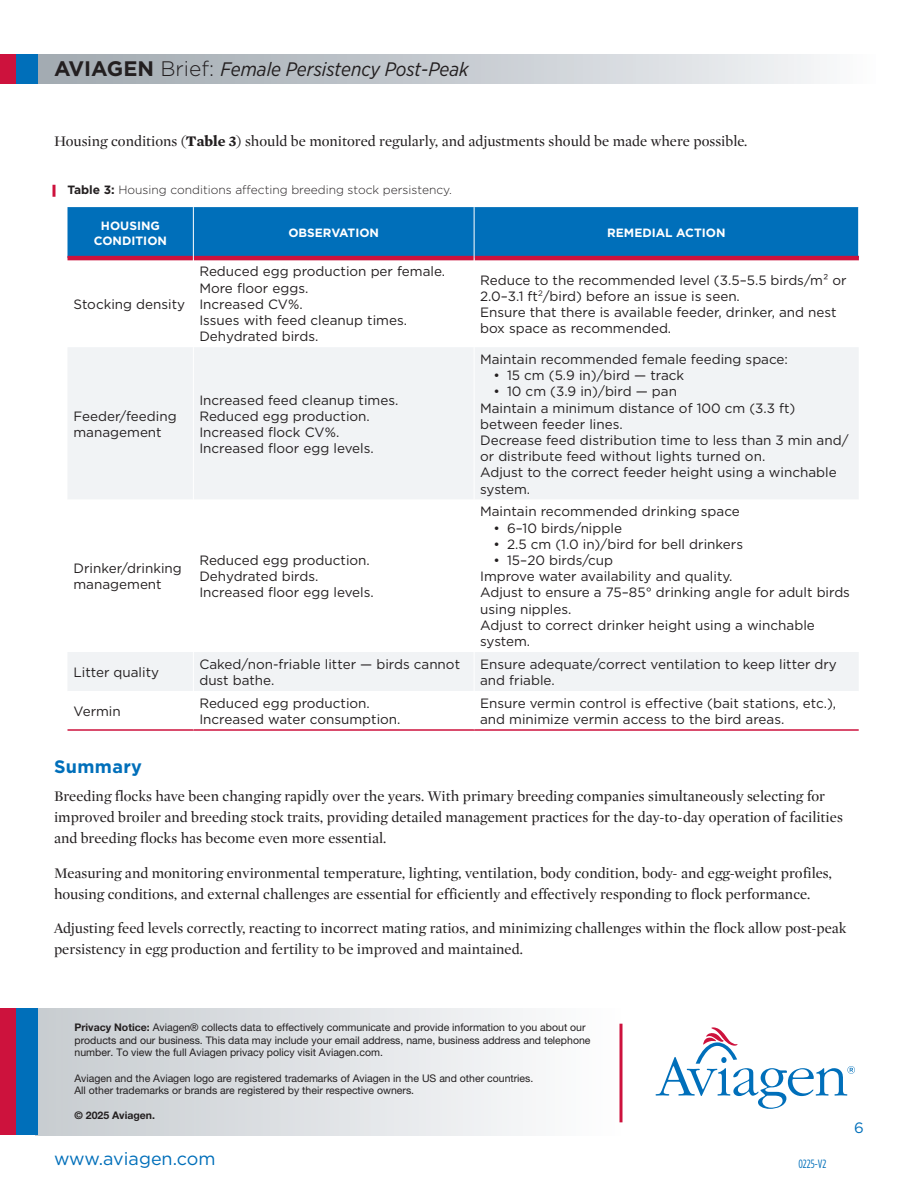
<style>
.page{position:relative;width:918px;height:1188px;background:#fff}
.page>*{position:absolute;margin:0;border:0;box-sizing:border-box;transform-origin:0 0}
.t1{font:italic 19.5px "Gotham Narrow";color:#231f20}
.t2{font:18px "Gotham";color:#006fba}
.t3{font:700 18px "Gotham";letter-spacing:.02em;color:#006fba}
.t4{font:15px/21px "Mercury Display Roman";color:#231f20}
.t5{font:15px "Gotham";color:#006fba}
.t6{font:13.5px/16.2px "Gotham";color:#231f20}
.t7{font:300 12px "Gotham";color:#231f20}
.t8{font:700 12px/14.4px "Gotham";color:#fff;text-align:center}
.t9{font:12px "Gotham Condensed";color:#006fba}
.t10{font:10.5px/12.6px "Helvetica Neue LT Pro";color:#231f20}
.t11{font:700 10.5px "Helvetica Neue LT Pro";color:#231f20}
.s1{font-family:"Gotham";font-weight:700;font-style:normal;font-size:21px}
.s2{font-family:"Gotham";font-weight:300;font-style:normal;font-size:21px}
.s3{font-family:"Mercury Text G4";font-weight:700}
.s4{font-weight:700}
</style>
<div class="page">
<div style="left:37px;top:54px;width:839px;height:30px;background:linear-gradient(to right,#9da6ad,#f6f7f9)"></div>
<div style="left:0;top:54px;width:16px;height:30px;background:#cd123d"></div>
<div style="left:16px;top:54px;width:22px;height:30px;background:#006fba"></div>
<svg style="left:52px;top:185px;width:4px;height:12px"></svg>
<div style="left:68px;top:207px;width:790px;height:49px;background:#006fba"></div>
<div style="left:68px;top:347px;width:791px;height:152px;background:#f1f3f5"></div>
<div style="left:68px;top:652px;width:791px;height:39px;background:#f1f3f5"></div>
<hr style="left:68px;top:256px;width:125px;height:4px;background:#cd123d">
<hr style="left:194px;top:256px;width:280px;height:4px;background:#cd123d">
<hr style="left:474px;top:256px;width:385px;height:4px;background:#cd123d">
<hr style="left:68px;top:729px;width:125px;height:2px;background:#cd123d">
<hr style="left:193px;top:729px;width:281px;height:2px;background:#cd123d">
<hr style="left:474px;top:729px;width:385px;height:2px;background:#cd123d">
<hr style="left:193px;top:207px;width:1px;height:51px;background:#fff">
<hr style="left:474px;top:207px;width:1px;height:51px;background:#fff">
<hr style="left:474px;top:258px;width:1px;height:89px;background:#fff">
<hr style="left:193px;top:347px;width:1px;height:153px;background:#fff">
<hr style="left:474px;top:347px;width:1px;height:153px;background:#fff">
<hr style="left:193px;top:652px;width:1px;height:39px;background:#fff">
<hr style="left:474px;top:652px;width:1px;height:39px;background:#fff">
<div style="left:35px;top:1009px;width:586px;height:126px;background:linear-gradient(to right,#c6ccd0,#fdfcfd)"></div>
<hr style="left:620px;top:1024px;width:2px;height:98px;background:#cd123d">
<svg style="left:656px;top:1027px;width:199px;height:82px"></svg>
<div style="left:0;top:1009px;width:16px;height:126px;background:#cd123d"></div>
<div style="left:16px;top:1009px;width:22px;height:126px;background:#006fba"></div>
<h1 class="t1" style="left:54px;top:57px;width:416px"><span class="s1">AVIAGEN</span> <span class="s2">Brief:</span> Female Persistency Post-Peak</h1>
<p class="t4" style="left:54px;top:130px;width:695px">Housing conditions (<span class="s3">Table 3</span>) should be monitored regularly, and adjustments should be made where possible.</p>
<p class="t7" style="left:68px;top:183px;width:386px"><span class="s4">Table 3:</span> Housing conditions affecting breeding stock persistency.</p>
<p class="t8" style="left:94px;top:219px;width:75px">HOUSING<br>CONDITION</p>
<p class="t8" style="left:288px;top:226px;width:92px">OBSERVATION</p>
<p class="t8" style="left:607px;top:226px;width:120px">REMEDIAL ACTION</p>
<p class="t6" style="left:74px;top:296px;width:113px">Stocking density</p>
<p class="t6" style="left:74px;top:408px;width:105px">Feeder/feeding management</p>
<p class="t6" style="left:199px;top:263px;width:247px">Reduced egg production per female.<br>More floor eggs.<br>Increased CV%.<br>Issues with feed cleanup times.<br>Dehydrated birds.</p>
<p class="t6" style="left:480px;top:271px;width:368px">Reduce to the recommended level (3.5–5.5 birds/m² or 2.0–3.1 ft<sup>2</sup>/bird) before an issue is seen.<br>Ensure that there is available feeder, drinker, and nest box space as recommended.</p>
<p class="t6" style="left:199px;top:391px;width:201px">Increased feed cleanup times.<br>Reduced egg production.<br>Increased flock CV%.<br>Increased floor egg levels.</p>
<p class="t6" style="left:480px;top:351px;width:309px">Maintain recommended female feeding space:</p>
<p class="t6" style="left:494px;top:367px;width:192px">• 15 cm (5.9 in)/bird — track</p>
<p class="t6" style="left:480px;top:383px;width:370px;text-indent:14px">• 10 cm (3.9 in)/bird — pan<br>Maintain a minimum distance of 100 cm (3.3 ft) between feeder lines.<br>Decrease feed distribution time to less than 3 min and/ or distribute feed without lights turned on.<br>Adjust to the correct feeder height using a winchable system.</p>
<p class="t6" style="left:74px;top:560px;width:110px">Drinker/drinking management</p>
<p class="t6" style="left:199px;top:552px;width:176px">Reduced egg production.<br>Dehydrated birds.<br>Increased floor egg levels.</p>
<p class="t6" style="left:480px;top:503px;width:261px">Maintain recommended drinking space</p>
<p class="t6" style="left:494px;top:519px;width:130px">• 6–10 birds/nipple</p>
<p class="t6" style="left:494px;top:536px;width:251px">• 2.5 cm (1.0 in)/bird for bell drinkers</p>
<p class="t6" style="left:480px;top:552px;width:371px;text-indent:14px">• 15–20 birds/cup<br>Improve water availability and quality.<br>Adjust to ensure a 75–85° drinking angle for adult birds using nipples.<br>Adjust to correct drinker height using a winchable system.</p>
<p class="t6" style="left:74px;top:664px;width:87px">Litter quality</p>
<p class="t6" style="left:199px;top:656px;width:262px">Caked/non-friable litter — birds cannot dust bathe.</p>
<p class="t6" style="left:480px;top:656px;width:358px">Ensure adequate/correct ventilation to keep litter dry and friable.</p>
<p class="t6" style="left:74px;top:703px;width:49px">Vermin</p>
<p class="t6" style="left:199px;top:695px;width:203px">Reduced egg production.<br>Increased water consumption.</p>
<p class="t6" style="left:480px;top:695px;width:358px">Ensure vermin control is effective (bait stations, etc.), and minimize vermin access to the bird areas.</p>
<h2 class="t3" style="left:54px;top:755px;width:90px">Summary</h2>
<p class="t4" style="left:54px;top:786px;width:790px">Breeding flocks have been changing rapidly over the years. With primary breeding companies simultaneously selecting for improved broiler and breeding stock traits, providing detailed management practices for the day-to-day operation of facilities and breeding flocks has become even more essential.</p>
<p class="t4" style="left:54px;top:862px;width:780px">Measuring and monitoring environmental temperature, lighting, ventilation, body condition, body- and egg-weight profiles, housing conditions, and external challenges are essential for efficiently and effectively responding to flock performance.</p>
<p class="t4" style="left:54px;top:918px;width:794px">Adjusting feed levels correctly, reacting to incorrect mating ratios, and minimizing challenges within the flock allow post-peak persistency in egg production and fertility to be improved and maintained.</p>
<p class="t10" style="left:75px;top:1021px;width:518px"><span class="s4">Privacy Notice:</span> Aviagen® collects data to effectively communicate and provide information to you about our products and our business. This data may include your email address, name, business address and telephone number. To view the full Aviagen privacy policy visit Aviagen.com.</p>
<p class="t10" style="left:75px;top:1071px;width:460px">Aviagen and the Aviagen logo are registered trademarks of Aviagen in the US and other countries.<br>All other trademarks or brands are registered by their respective owners.</p>
<p class="t11" style="left:75px;top:1109px;width:82px">© 2025 Aviagen.</p>
<h2 class="t2" style="left:54px;top:1147px;width:163px">www.aviagen.com</h2>
<p class="t9" style="left:798px;top:1157px;width:29px">0225-V2</p>
<p class="t5" style="left:854px;top:1119px;width:11px">6</p>
</div>
